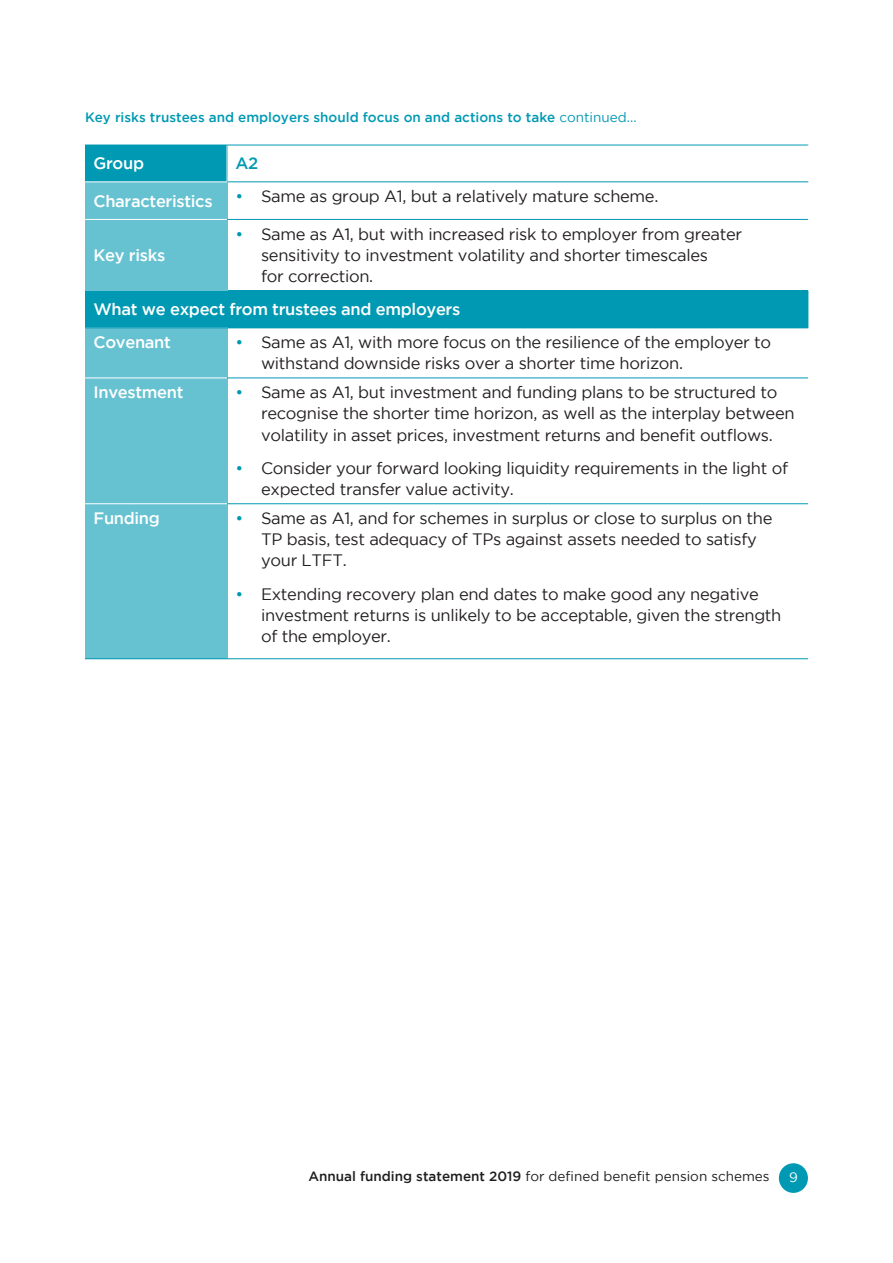
<style>
.page{position:relative;width:893px;height:1263px;background:#fff}
.page>*{position:absolute;margin:0;border:0;box-sizing:border-box;transform-origin:0 0}
.t1{font:16.5px/21px "Gotham";letter-spacing:-.02em;color:#231f20}
.t2{font:500 16.5px "Gotham";letter-spacing:-.02em;color:#fff}
.t3{font:500 16.5px "Gotham";color:#0099b3}
.t4{font:500 13.5px "Gotham";color:#0099b3}
.t5{font:13.5px "Gotham";color:#1d1e1f}
.t6{font:13.5px "Gotham Book 2";color:#fff}
.s1{font-weight:400}
.s2{font-family:"Gotham Book 2";color:#0099b3}
.s3{font-weight:500}
</style>
<div class="page">
<div style="left:779px;top:1163px;width:29px;height:30px;background:#0099b3;border-radius:50%"></div>
<div style="left:85px;top:145px;width:142px;height:37px;background:#0099b3"></div>
<div style="left:85px;top:290px;width:723px;height:38px;background:#0099b3"></div>
<div style="left:85px;top:182px;width:142px;height:37px;background:#66c2d1"></div>
<div style="left:85px;top:219px;width:142px;height:71px;background:#66c2d1"></div>
<div style="left:85px;top:328px;width:142px;height:50px;background:#66c2d1"></div>
<div style="left:85px;top:378px;width:142px;height:126px;background:#66c2d1"></div>
<div style="left:85px;top:504px;width:142px;height:155px;background:#66c2d1"></div>
<hr style="left:227px;top:145px;width:581px;height:1px;background:#0099b3">
<hr style="left:227px;top:145px;width:1px;height:36px;background:#fff">
<hr style="left:807px;top:145px;width:1px;height:36px;background:#fff">
<hr style="left:227px;top:378px;width:581px;height:1px;background:#0099b3">
<hr style="left:227px;top:503px;width:581px;height:1px;background:#0099b3">
<hr style="left:227px;top:658px;width:581px;height:1px;background:#0099b3">
<hr style="left:227px;top:181px;width:581px;height:1px;background:#0099b3">
<hr style="left:227px;top:219px;width:581px;height:1px;background:#0099b3">
<hr style="left:85px;top:181px;width:142px;height:1px;background:#fff">
<hr style="left:85px;top:219px;width:142px;height:1px;background:#fff">
<hr style="left:85px;top:658px;width:142px;height:1px;background:#0099b3">
<hr style="left:85px;top:378px;width:142px;height:1px;background:#fff">
<hr style="left:85px;top:503px;width:142px;height:1px;background:#fff">
<p class="t4" style="left:85px;top:109px;width:553px">Key risks trustees and employers should focus on and actions to take <span class="s1">continued...</span></p>
<p class="t2" style="left:94px;top:154px;width:52px">Group</p>
<p class="t3" style="left:236px;top:154px;width:24px">A2</p>
<p class="t2" style="left:94px;top:191px;width:121px">Characteristics</p>
<p class="t1" style="left:236px;top:186px;width:424px"><span class="s2">•</span> Same as group A1, but a relatively mature scheme.</p>
<p class="t1" style="left:261px;top:223px;width:483px;text-indent:-26px"><span class="s2">•</span> Same as A1, but with increased risk to employer from greater sensitivity to investment volatility and shorter timescales<br>for correction.</p>
<p class="t2" style="left:94px;top:300px;width:368px">What we expect from trustees and employers</p>
<p class="t2" style="left:94px;top:333px;width:79px">Covenant</p>
<p class="t1" style="left:261px;top:332px;width:512px;text-indent:-26px"><span class="s2">•</span> Same as A1, with more focus on the resilience of the employer to withstand downside risks over a shorter time horizon.</p>
<p class="t2" style="left:94px;top:383px;width:91px">Investment</p>
<p class="t1" style="left:261px;top:382px;width:535px;text-indent:-26px"><span class="s2">•</span> Same as A1, but investment and funding plans to be structured to recognise the shorter time horizon, as well as the interplay between volatility in asset prices, investment returns and benefit outflows.</p>
<p class="t1" style="left:261px;top:458px;width:528px;text-indent:-26px"><span class="s2">•</span> Consider your forward looking liquidity requirements in the light of expected transfer value activity.</p>
<p class="t2" style="left:94px;top:509px;width:68px">Funding</p>
<p class="t1" style="left:261px;top:508px;width:513px;text-indent:-26px"><span class="s2">•</span> Same as A1, and for schemes in surplus or close to surplus on the<br>TP basis, test adequacy of TPs against assets needed to satisfy your LTFT.</p>
<p class="t1" style="left:261px;top:583px;width:522px;text-indent:-26px"><span class="s2">•</span> Extending recovery plan end dates to make good any negative investment returns is unlikely to be acceptable, given the strength of the employer.</p>
<p class="t2" style="left:94px;top:246px;width:73px">Key risks</p>
<p class="t5" style="left:308px;top:1169px;width:463px"><span class="s3">Annual funding statement 2019</span> for defined benefit pension schemes</p>
<p class="t6" style="left:789px;top:1170px;width:10px">9</p>
</div>
